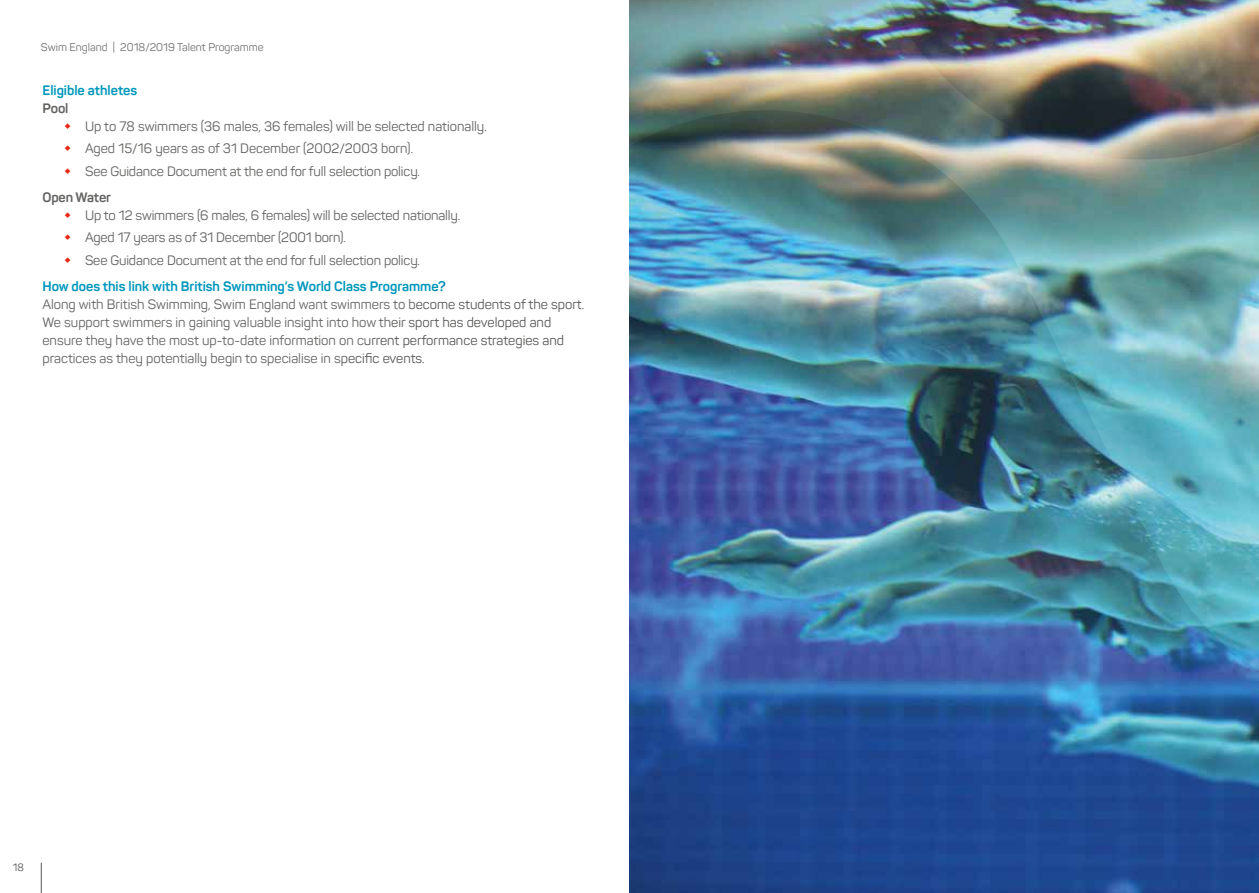
<style>
.page{position:relative;width:1259px;height:893px;background:#fff}
.page>*{position:absolute;margin:0;border:0;box-sizing:border-box;transform-origin:0 0}
.t1{font:13.5px/22.2px "Panton";color:#575756}
.t2{font:700 13.5px "Panton";color:#0085b0}
.t3{font:700 13.5px "Panton";letter-spacing:-.01em;color:#575756}
.t4{font:10.95px "Panton";color:#646363}
.t5{font:10.5px "Panton";color:#575756}
</style>
<div class="page">
<img style="left:40px;top:0;width:1219px;height:893px">
<svg style="left:65px;top:123px;width:5px;height:6px"></svg>
<svg style="left:65px;top:146px;width:5px;height:5px"></svg>
<svg style="left:65px;top:168px;width:5px;height:5px"></svg>
<svg style="left:65px;top:212px;width:5px;height:6px"></svg>
<svg style="left:65px;top:235px;width:5px;height:5px"></svg>
<svg style="left:65px;top:257px;width:5px;height:5px"></svg>
<p class="t4" style="left:41px;top:40px;width:224px">Swim England | 2018/2019 Talent Programme</p>
<p class="t2" style="left:43px;top:82px;width:96px">Eligible athletes</p>
<p class="t3" style="left:43px;top:100px;width:27px">Pool</p>
<p class="t1" style="left:85px;top:115px;width:403px">Up to 78 swimmers (36 males, 36 females) will be selected nationally.<br>Aged 15/16 years as of 31 December (2002/2003 born).<br>See Guidance Document at the end for full selection policy.</p>
<p class="t3" style="left:43px;top:189px;width:70px">Open Water</p>
<p class="t1" style="left:85px;top:204px;width:377px">Up to 12 swimmers (6 males, 6 females) will be selected nationally.<br>Aged 17 years as of 31 December (2001 born).<br>See Guidance Document at the end for full selection policy.</p>
<p class="t2" style="left:42px;top:278px;width:405px">How does this link with British Swimming’s World Class Programme?</p>
<p class="t1" style="left:42px;top:295px;width:543px;line-height:18px">Along with British Swimming, Swim England want swimmers to become students of the sport.<br>We support swimmers in gaining valuable insight into how their sport has developed and ensure they have the most up-to-date information on current performance strategies and practices as they potentially begin to specialise in specific events.</p>
<p class="t5" style="left:13px;top:860px;width:13px">18</p>
</div>
